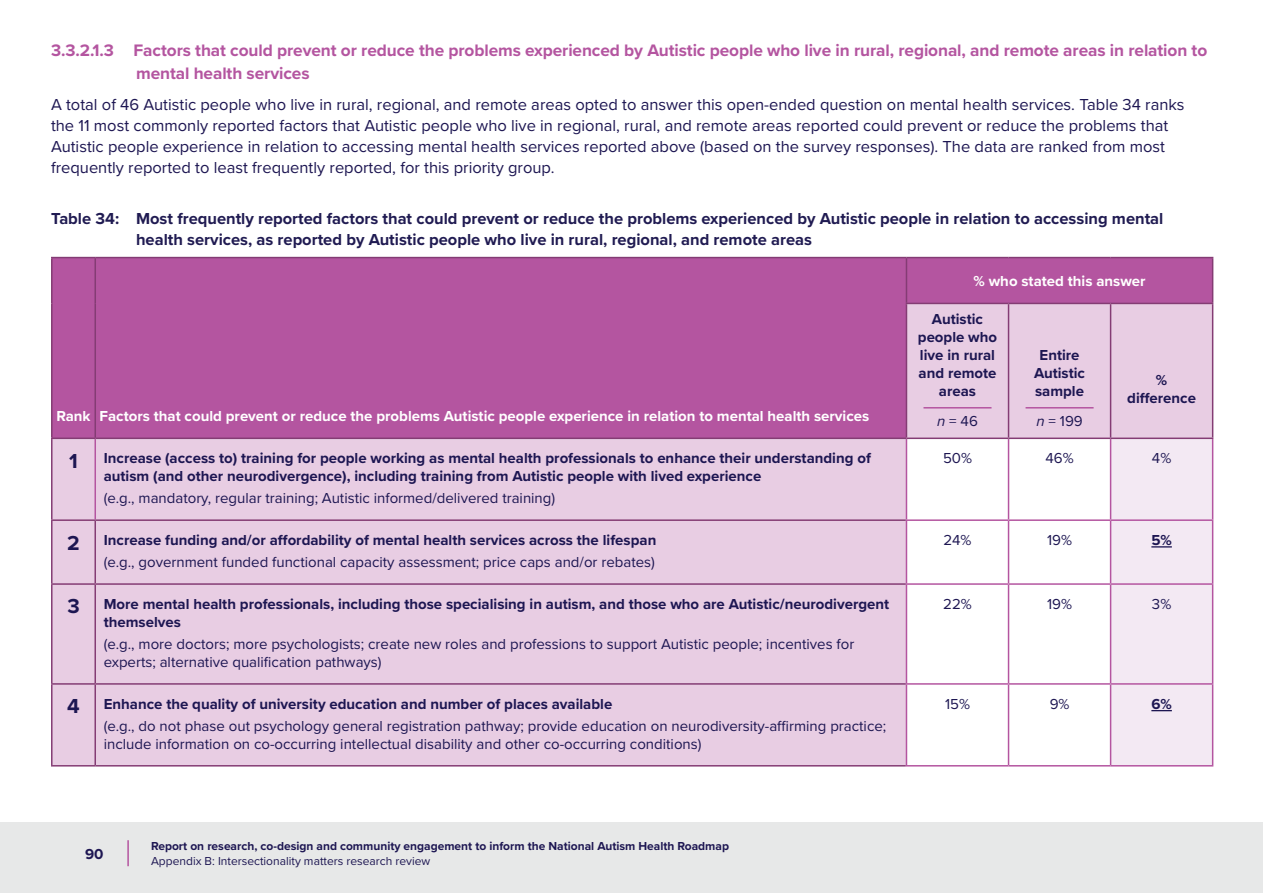
<style>
.page{position:relative;width:1263px;height:893px;background:#fff}
.page>*{position:absolute;margin:0;border:0;box-sizing:border-box;transform-origin:0 0}
.rank{font:700 21px "Proxima Nova";color:#1d1652}
.Heading_5{font:700 17.25px/22.5px "Proxima Nova";letter-spacing:-.005em;color:#b455a0}
.t1{font:16.5px/21px "Proxima Nova";color:#1d1652}
.Caption_for_Tables{font:700 16.5px/21px "Proxima Nova";color:#201b52}
.table-cell_bold-problem{font:15px/18px "Proxima Nova";color:#1d1652}
.table-cell_bold-problem-2{font:700 15px/18px "Proxima Nova";color:#1d1652}
.table-header_column-header{font:700 15px "Proxima Nova";color:#fff}
.table-header_column-header-2{font:700 15px/18px "Proxima Nova";color:#1d1652;text-align:center}
.table-cell_respondent-pc{font:15px "Proxima Nova";color:#1d1652}
.Table_header_paragraph_with_n{font:15px "Proxima Nova";color:#1d1652}
.table-cell_difference-highlight{font:15px "Proxima Nova";color:#1d1652}
.table-cell_difference-highlight-2{font:700 15px "Proxima Nova";color:#1d1652}
.t2{font:700 12px "Proxima Nova";color:#1d1652}
.t3{font:12px "Proxima Nova";color:#1d1652}
.s1{font-style:italic}
</style>
<div class="page">
<div style="left:0;top:822px;width:1263px;height:71px;background:#e7e8e8"></div>
<hr style="left:127px;top:840px;width:2px;height:26px;background:#b455a0">
<div style="left:53px;top:258px;width:1159px;height:45px;background:#b455a0"></div>
<svg style="left:53px;top:303px;width:1159px;height:462px;background:#deb7d6"></svg>
<hr style="left:1212px;top:258px;width:1px;height:45px;background:#843c74">
<hr style="left:906px;top:303px;width:102px;height:1px;background:#843c74">
<hr style="left:1008px;top:303px;width:102px;height:1px;background:#843c74">
<hr style="left:1110px;top:303px;width:103px;height:1px;background:#843c74">
<hr style="left:906px;top:519px;width:102px;height:2px;background:#b455a0">
<hr style="left:1008px;top:519px;width:102px;height:2px;background:#b455a0">
<hr style="left:906px;top:583px;width:102px;height:2px;background:#b455a0">
<hr style="left:1008px;top:583px;width:102px;height:2px;background:#b455a0">
<hr style="left:906px;top:683px;width:102px;height:2px;background:#b455a0">
<hr style="left:1008px;top:683px;width:102px;height:2px;background:#b455a0">
<hr style="left:906px;top:765px;width:102px;height:1px;background:#b455a0">
<hr style="left:1008px;top:765px;width:102px;height:1px;background:#b455a0">
<hr style="left:906px;top:439px;width:1px;height:80px;background:#b455a0">
<hr style="left:906px;top:521px;width:1px;height:62px;background:#b455a0">
<hr style="left:906px;top:585px;width:1px;height:98px;background:#b455a0">
<hr style="left:906px;top:685px;width:1px;height:80px;background:#b455a0">
<hr style="left:1008px;top:304px;width:1px;height:134px;background:#843c74">
<hr style="left:1110px;top:304px;width:1px;height:134px;background:#843c74">
<hr style="left:1212px;top:304px;width:1px;height:134px;background:#843c74">
<hr style="left:51px;top:683px;width:44px;height:2px;background:#843c74">
<hr style="left:906px;top:257px;width:102px;height:1px;background:#843c74">
<hr style="left:1008px;top:257px;width:102px;height:1px;background:#843c74">
<hr style="left:1110px;top:257px;width:103px;height:1px;background:#843c74">
<hr style="left:1008px;top:439px;width:1px;height:80px;background:#b455a0">
<hr style="left:1008px;top:521px;width:1px;height:62px;background:#b455a0">
<hr style="left:1008px;top:585px;width:1px;height:98px;background:#b455a0">
<hr style="left:1008px;top:685px;width:1px;height:80px;background:#b455a0">
<hr style="left:95px;top:257px;width:811px;height:1px;background:#843c74">
<hr style="left:95px;top:438px;width:811px;height:1px;background:#843c74">
<hr style="left:906px;top:258px;width:1px;height:45px;background:#843c74">
<hr style="left:906px;top:304px;width:1px;height:134px;background:#843c74">
<hr style="left:95px;top:683px;width:811px;height:2px;background:#843c74">
<hr style="left:51px;top:257px;width:44px;height:1px;background:#843c74">
<hr style="left:51px;top:258px;width:2px;height:45px;background:#843c74">
<hr style="left:94px;top:258px;width:2px;height:45px;background:#843c74">
<hr style="left:51px;top:303px;width:2px;height:135px;background:#843c74">
<hr style="left:94px;top:303px;width:2px;height:135px;background:#843c74">
<hr style="left:51px;top:438px;width:44px;height:1px;background:#843c74">
<hr style="left:95px;top:583px;width:811px;height:2px;background:#843c74">
<hr style="left:95px;top:765px;width:811px;height:1px;background:#843c74">
<hr style="left:906px;top:438px;width:102px;height:1px;background:#843c74">
<hr style="left:1008px;top:438px;width:102px;height:1px;background:#843c74">
<hr style="left:51px;top:521px;width:2px;height:62px;background:#843c74">
<hr style="left:94px;top:521px;width:2px;height:62px;background:#843c74">
<hr style="left:51px;top:583px;width:44px;height:2px;background:#843c74">
<hr style="left:51px;top:585px;width:2px;height:98px;background:#843c74">
<hr style="left:94px;top:585px;width:2px;height:98px;background:#843c74">
<hr style="left:51px;top:685px;width:2px;height:80px;background:#843c74">
<hr style="left:94px;top:685px;width:2px;height:80px;background:#843c74">
<hr style="left:51px;top:765px;width:44px;height:1px;background:#843c74">
<hr style="left:51px;top:439px;width:2px;height:80px;background:#843c74">
<hr style="left:51px;top:519px;width:44px;height:2px;background:#843c74">
<hr style="left:94px;top:439px;width:2px;height:80px;background:#b455a0">
<hr style="left:95px;top:519px;width:811px;height:2px;background:#843c74">
<hr style="left:923px;top:407px;width:68px;height:2px;background:#b455a0">
<hr style="left:1025px;top:407px;width:68px;height:2px;background:#b455a0">
<div style="left:1110px;top:438px;width:103px;height:328px;background:#f3e9f3"></div>
<p class="Heading_5" style="left:136px;top:39px;width:1073px;text-indent:-85px">3.3.2.1.3 Factors that could prevent or reduce the problems experienced by Autistic people who live in rural, regional, and remote areas in relation to mental health services</p>
<p class="t1" style="left:51px;top:94px;width:1135px">A total of 46 Autistic people who live in rural, regional, and remote areas opted to answer this open-ended question on mental health services. Table 34 ranks the 11 most commonly reported factors that Autistic people who live in regional, rural, and remote areas reported could prevent or reduce the problems that Autistic people experience in relation to accessing mental health services reported above (based on the survey responses). The data are ranked from most frequently reported to least frequently reported, for this priority group.</p>
<p class="Caption_for_Tables" style="left:136px;top:208px;width:1029px;text-indent:-85px">Table 34: Most frequently reported factors that could prevent or reduce the problems experienced by Autistic people in relation to accessing mental health services, as reported by Autistic people who live in rural, regional, and remote areas</p>
<p class="table-header_column-header" style="left:56px;top:405px;width:36px">Rank</p>
<p class="table-header_column-header" style="left:99px;top:405px;width:771px">Factors that could prevent or reduce the problems Autistic people experience in relation to mental health services</p>
<p class="rank" style="left:69px;top:445px;width:10px">1</p>
<p class="table-cell_bold-problem-2" style="left:104px;top:449px;width:769px">Increase (access to) training for people working as mental health professionals to enhance their understanding of autism (and other neurodivergence), including training from Autistic people with lived experience</p>
<p class="table-cell_bold-problem" style="left:104px;top:488px;width:453px">(e.g., mandatory, regular training; Autistic informed/delivered training)</p>
<p class="rank" style="left:67px;top:527px;width:14px">2</p>
<p class="table-cell_bold-problem-2" style="left:104px;top:530px;width:554px">Increase funding and/or affordability of mental health services across the lifespan</p>
<p class="table-cell_bold-problem" style="left:104px;top:552px;width:553px">(e.g., government funded functional capacity assessment; price caps and/or rebates)</p>
<p class="rank" style="left:67px;top:591px;width:14px">3</p>
<p class="table-cell_bold-problem-2" style="left:104px;top:594px;width:787px">More mental health professionals, including those specialising in autism, and those who are Autistic/neurodivergent themselves</p>
<p class="table-cell_bold-problem" style="left:104px;top:634px;width:752px">(e.g., more doctors; more psychologists; create new roles and professions to support Autistic people; incentives for experts; alternative qualification pathways)</p>
<p class="rank" style="left:67px;top:691px;width:14px">4</p>
<p class="table-cell_bold-problem-2" style="left:104px;top:694px;width:510px">Enhance the quality of university education and number of places available</p>
<p class="table-cell_bold-problem" style="left:104px;top:716px;width:784px">(e.g., do not phase out psychology general registration pathway; provide education on neurodiversity-affirming practice; include information on co-occurring intellectual disability and other co-occurring conditions)</p>
<p class="table-header_column-header" style="left:973px;top:270px;width:174px">% who stated this answer</p>
<p class="table-header_column-header-2" style="left:918px;top:309px;width:81px">Autistic people who live in rural and remote areas</p>
<p class="Table_header_paragraph_with_n" style="left:937px;top:409px;width:42px"><span class="s1">n</span> = 46</p>
<p class="table-header_column-header-2" style="left:1034px;top:345px;width:53px">Entire<br>Autistic sample</p>
<p class="Table_header_paragraph_with_n" style="left:1036px;top:409px;width:48px"><span class="s1">n</span> = 199</p>
<p class="table-header_column-header-2" style="left:1127px;top:371px;width:70px">% difference</p>
<p class="table-cell_respondent-pc" style="left:943px;top:447px;width:30px">50%</p>
<p class="table-cell_respondent-pc" style="left:1045px;top:447px;width:30px">46%</p>
<p class="table-cell_difference-highlight" style="left:1152px;top:447px;width:21px">4%</p>
<p class="table-cell_respondent-pc" style="left:943px;top:529px;width:30px">24%</p>
<p class="table-cell_respondent-pc" style="left:1047px;top:529px;width:26px">19%</p>
<p class="table-cell_difference-highlight-2" style="left:1151px;top:529px;width:22px">5%</p>
<p class="table-cell_respondent-pc" style="left:943px;top:592px;width:30px">22%</p>
<p class="table-cell_respondent-pc" style="left:1047px;top:592px;width:26px">19%</p>
<p class="table-cell_difference-highlight" style="left:1152px;top:592px;width:21px">3%</p>
<p class="table-cell_respondent-pc" style="left:945px;top:692px;width:26px">15%</p>
<p class="table-cell_respondent-pc" style="left:1050px;top:692px;width:21px">9%</p>
<p class="table-cell_difference-highlight-2" style="left:1151px;top:692px;width:22px">6%</p>
<p class="table-cell_bold-problem-2" style="left:85px;top:845px;width:20px">90</p>
<p class="t2" style="left:151px;top:837px;width:579px">Report on research, co-design and community engagement to inform the National Autism Health Roadmap</p>
<p class="t3" style="left:151px;top:852px;width:281px">Appendix B: Intersectionality matters research review</p>
</div>
